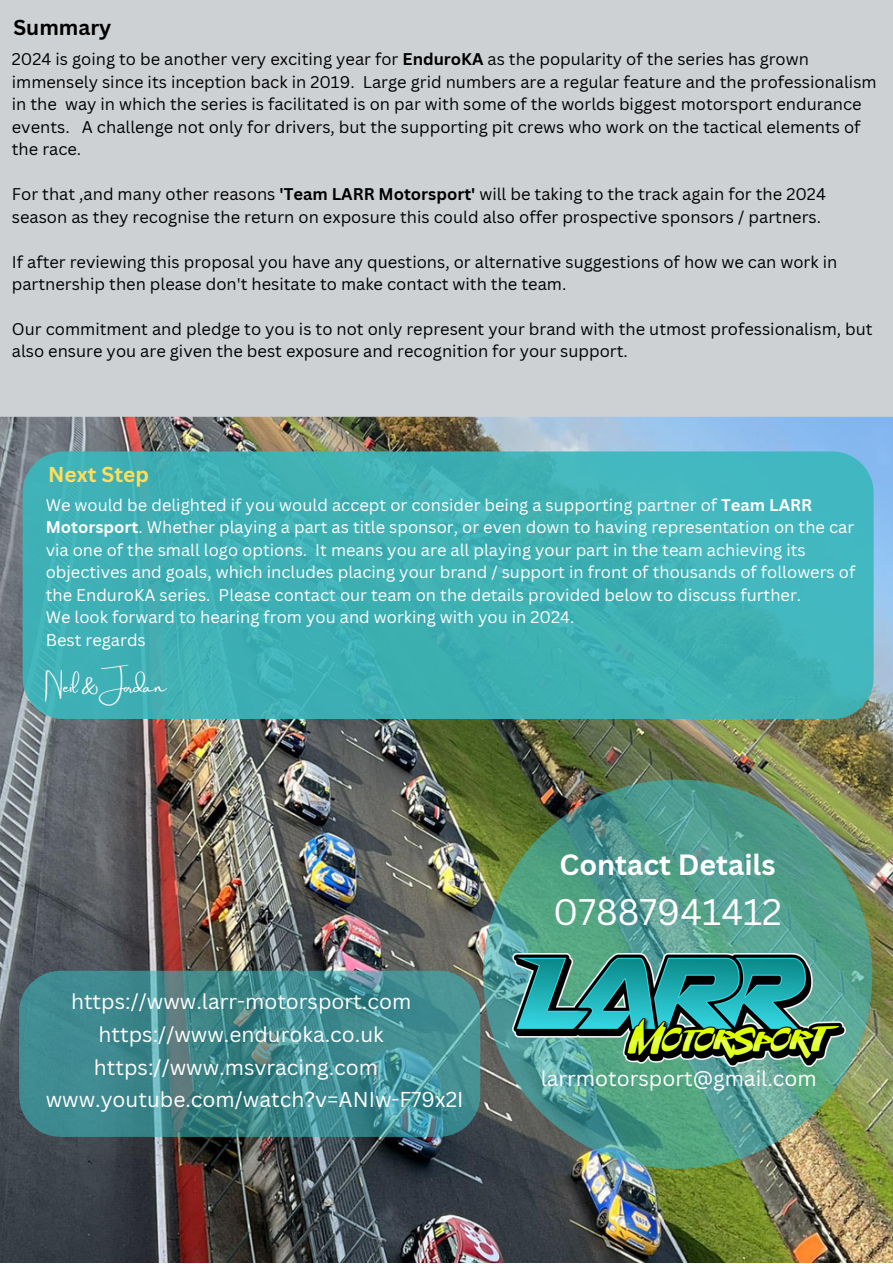
<style>
.page{position:relative;width:893px;height:1264px;background:#fff}
.page>*{position:absolute;margin:0;border:0;box-sizing:border-box;transform-origin:0 0}
.t1{font:36px "Canva Sans";color:#fff}
.t2{font:700 28.5px "Canva Sans";color:#fff}
.t3{font:21px "Canva Sans";color:#fff}
.t4{font:700 21px "Canva Sans";color:#ffde59}
.t5{font:700 21px "Canva Sans";color:#000}
.t6{font:16.5px/22.5px "Canva Sans";color:#000}
.t7{font:16.5px/22.5px "Canva Sans";color:#fff}
.t8{font:16.5px "Amsterdam Two";color:#fff}
.s1{font-weight:700}
</style>
<div class="page">
<img style="left:0;top:417px;width:892px;height:845px">
<svg style="left:483px;top:779px;width:389px;height:389px;background:#529e8d"></svg>
<img style="left:512px;top:953px;width:333px;height:113px">
<svg style="left:23px;top:451px;width:850px;height:268px;background:#40b1b6"></svg>
<svg style="left:19px;top:970px;width:461px;height:166px;background:#42898e"></svg>
<div style="left:0;top:0;width:892px;height:417px;background:#ced1d4"></div>
<p class="t5" style="left:13px;top:13px;width:99px">Summary</p>
<p class="t6" style="left:12px;top:47px;width:866px">2024 is going to be another very exciting year for <span class="s1">EnduroKA</span> as the popularity of the series has grown immensely since its inception back in 2019. Large grid numbers are a regular feature and the professionalism in the way in which the series is facilitated is on par with some of the worlds biggest motorsport endurance events. A challenge not only for drivers, but the supporting pit crews who work on the tactical elements of the race.</p>
<p class="t6" style="left:12px;top:182px;width:815px">For that ,and many other reasons <span class="s1">'Team LARR Motorsport'</span> will be taking to the track again for the 2024 season as they recognise the return on exposure this could also offer prospective sponsors / partners.</p>
<p class="t6" style="left:12px;top:250px;width:827px">If after reviewing this proposal you have any questions, or alternative suggestions of how we can work in partnership then please don't hesitate to make contact with the team.</p>
<p class="t6" style="left:12px;top:317px;width:862px">Our commitment and pledge to you is to not only represent your brand with the utmost professionalism, but also ensure you are given the best exposure and recognition for your support.</p>
<p class="t4" style="left:48px;top:459px;width:102px">Next Step</p>
<p class="t7" style="left:46px;top:493px;width:811px">We would be delighted if you would accept or consider being a supporting partner of <span class="s1">Team LARR Motorsport</span>. Whether playing a part as title sponsor, or even down to having representation on the car via one of the small logo options. It means you are all playing your part in the team achieving its objectives and goals, which includes placing your brand / support in front of thousands of followers of the EnduroKA series. Please contact our team on the details provided below to discuss further.</p>
<p class="t7" style="left:46px;top:605px;width:530px">We look forward to hearing from you and working with you in 2024.</p>
<p class="t7" style="left:46px;top:628px;width:102px">Best regards</p>
<p class="t8" style="left:46px;top:677px;width:122px">Neil &amp; Jordan</p>
<p class="t3" style="left:71px;top:986px;width:342px">https://www.larr-motorsport.com</p>
<p class="t3" style="left:99px;top:1019px;width:286px">https://www.enduroka.co.uk</p>
<p class="t3" style="left:94px;top:1052px;width:286px">https://www.msvracing.com</p>
<p class="t3" style="left:46px;top:1084px;width:419px">www.youtube.com/watch?v=ANIw-F79x2I</p>
<p class="t2" style="left:559px;top:844px;width:217px">Contact Details</p>
<p class="t1" style="left:553px;top:886px;width:230px">07887941412</p>
<p class="t3" style="left:540px;top:1063px;width:277px">larrmotorsport@gmail.com</p>
</div>
